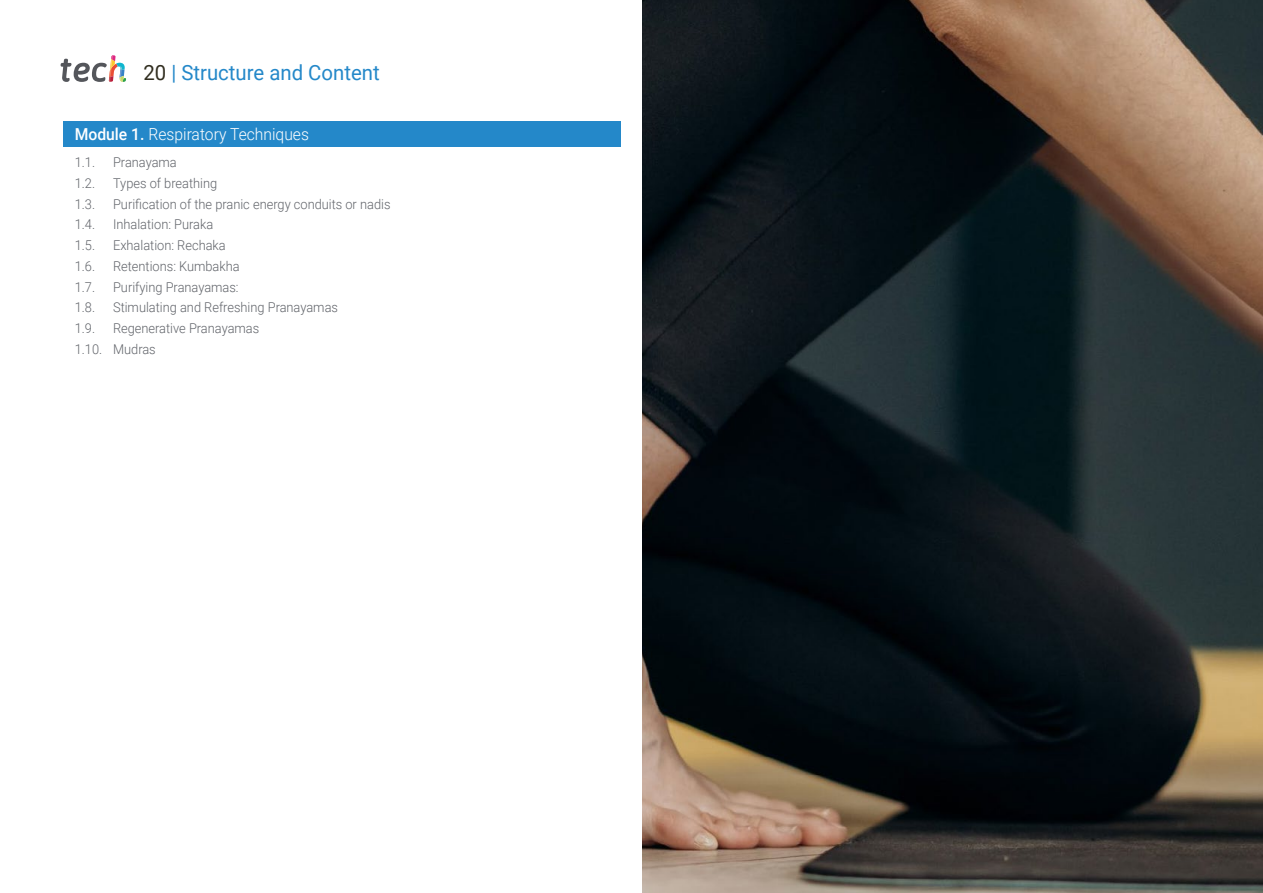
<style>
.page{position:relative;width:1263px;height:893px;background:#fff}
.page>*{position:absolute;margin:0;border:0;box-sizing:border-box;transform-origin:0 0}
.t1{font:21px "Roboto";color:#2488c9}
.t2{font:300 16.5px "Roboto";color:#fff;scale:.95 1}
.t3{font:300 13.5px/20.7px "Roboto";color:#61646a;scale:.95 1}
.s1{color:#312e20}
.s2{font-weight:500}
</style>
<div class="page">
<svg style="left:61px;top:55px;width:65px;height:27px"></svg>
<div style="left:64px;top:121px;width:557px;height:25px;background:#2488c9"></div>
<img style="left:642px;top:0;width:621px;height:893px">
<h1 class="t1" style="left:144px;top:57px;width:238px"><span class="s1">20</span> | Structure and Content</h1>
<p class="t2" style="left:75px;top:123px;width:248px"><span class="s2">Module 1.</span> Respiratory Techniques</p>
<p class="t3" style="left:75px;top:151px;width:23px">1.1.</p>
<p class="t3" style="left:113px;top:151px;width:69px">Pranayama</p>
<p class="t3" style="left:75px;top:172px;width:23px">1.2.</p>
<p class="t3" style="left:113px;top:172px;width:111px">Types of breathing</p>
<p class="t3" style="left:75px;top:193px;width:23px">1.3.</p>
<p class="t3" style="left:113px;top:193px;width:293px">Purification of the pranic energy conduits or nadis</p>
<p class="t3" style="left:75px;top:214px;width:23px">1.4.</p>
<p class="t3" style="left:113px;top:214px;width:107px">Inhalation: Puraka</p>
<p class="t3" style="left:75px;top:234px;width:23px">1.5.</p>
<p class="t3" style="left:113px;top:234px;width:120px">Exhalation: Rechaka</p>
<p class="t3" style="left:75px;top:255px;width:23px">1.6.</p>
<p class="t3" style="left:113px;top:255px;width:135px">Retentions: Kumbakha</p>
<p class="t3" style="left:75px;top:276px;width:23px">1.7.</p>
<p class="t3" style="left:113px;top:276px;width:134px">Purifying Pranayamas:</p>
<p class="t3" style="left:75px;top:297px;width:23px">1.8.</p>
<p class="t3" style="left:113px;top:297px;width:238px">Stimulating and Refreshing Pranayamas</p>
<p class="t3" style="left:75px;top:317px;width:23px">1.9.</p>
<p class="t3" style="left:75px;top:317px;width:196px;text-indent:38px">Regenerative Pranayamas<br>1.10. Mudras</p>
</div>
